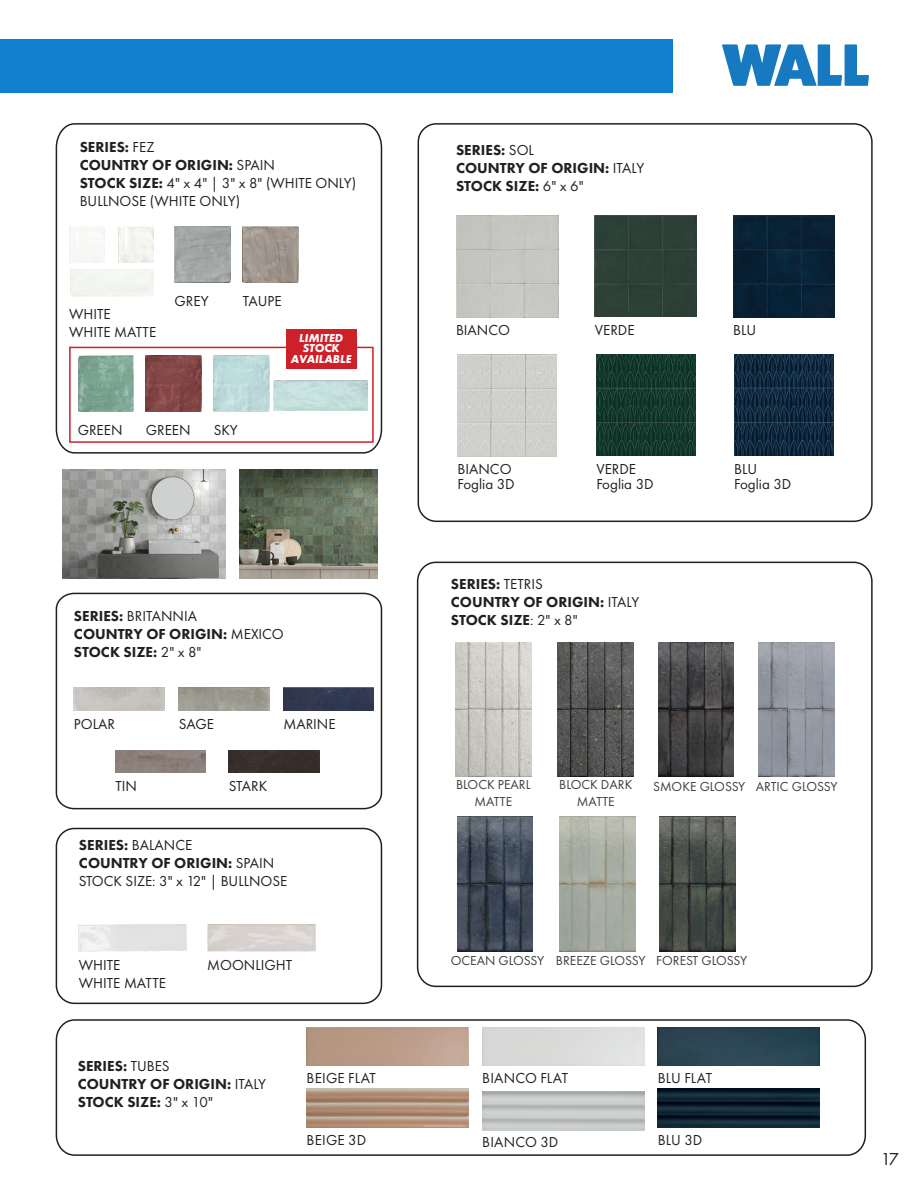
<style>
.page{position:relative;width:918px;height:1188px;background:#fff}
.page>*{position:absolute;margin:0;border:0;box-sizing:border-box;transform-origin:0 0}
.t1{font:800 60px "Fat Frank";color:#1779bf}
.t2{font:18px "Futura PT";color:#231f20}
.t3{font:15px "Futura PT";color:#231f20}
.t4{font:800 15px "Futura PT";color:#231f20}
.t5{font:13.5px/16.2px "Futura PT";color:#3e3e3f;text-align:center}
.t6{font:italic 700 12px "Futura PT";color:#fff}
.s1{font-weight:400}
.s2{font-weight:800}
</style>
<div class="page">
<div style="left:0;top:39px;width:672px;height:54px;background:#107fcd"></div>
<svg style="left:55px;top:123px;width:328px;height:331px"></svg>
<img style="left:79px;top:925px;width:108px;height:27px">
<img style="left:207px;top:925px;width:108px;height:27px">
<div style="left:56px;top:828px;width:326px;height:176px;border:2px solid #231f20;border-radius:18px"></div>
<img style="left:69px;top:227px;width:36px;height:36px">
<img style="left:118px;top:227px;width:36px;height:36px">
<div style="left:70px;top:269px;width:84px;height:27px;background:#f3f5f0"></div>
<img style="left:175px;top:227px;width:55px;height:56px">
<img style="left:243px;top:227px;width:55px;height:56px">
<img style="left:78px;top:355px;width:55px;height:56px">
<img style="left:146px;top:355px;width:55px;height:56px">
<img style="left:214px;top:355px;width:55px;height:56px">
<img style="left:274px;top:380px;width:94px;height:30px">
<img style="left:63px;top:469px;width:162px;height:110px">
<img style="left:239px;top:469px;width:139px;height:110px">
<svg style="left:55px;top:592px;width:328px;height:218px"></svg>
<img style="left:74px;top:688px;width:90px;height:23px">
<img style="left:179px;top:688px;width:90px;height:23px">
<img style="left:284px;top:688px;width:90px;height:23px">
<img style="left:116px;top:750px;width:90px;height:23px">
<div style="left:229px;top:750px;width:90px;height:23px;background:#372e2b"></div>
<div style="left:456px;top:216px;width:102px;height:101px;background:#c6c6c2"></div>
<div style="left:595px;top:216px;width:102px;height:101px;background:#2c4036"></div>
<img style="left:733px;top:216px;width:101px;height:101px">
<img style="left:458px;top:354px;width:99px;height:102px">
<img style="left:596px;top:354px;width:99px;height:102px">
<img style="left:734px;top:354px;width:99px;height:102px">
<div style="left:418px;top:123px;width:455px;height:399px;border:2px solid #231f20;border-radius:18px"></div>
<div style="left:417px;top:562px;width:456px;height:425px;border:2px solid #231f20;border-radius:19px"></div>
<img style="left:660px;top:816px;width:75px;height:135px">
<img style="left:456px;top:642px;width:75px;height:135px">
<img style="left:558px;top:642px;width:76px;height:135px">
<img style="left:658px;top:642px;width:76px;height:135px">
<img style="left:759px;top:642px;width:75px;height:135px">
<img style="left:457px;top:816px;width:76px;height:135px">
<img style="left:559px;top:816px;width:76px;height:135px">
<div style="left:286px;top:329px;width:71px;height:39px;background:#cd2028"></div>
<div style="left:56px;top:1019px;width:810px;height:137px;border:2px solid #231f20;border-radius:19px"></div>
<img style="left:307px;top:1089px;width:161px;height:39px">
<img style="left:658px;top:1027px;width:162px;height:39px">
<img style="left:658px;top:1089px;width:162px;height:39px">
<p class="t4" style="left:80px;top:137px;width:76px">SERIES: <span class="s1">FEZ</span></p>
<p class="t4" style="left:80px;top:155px;width:197px">COUNTRY OF ORIGIN: <span class="s1">SPAIN</span></p>
<p class="t3" style="left:80px;top:174px;width:278px"><span class="s2">STOCK SIZE:</span> 4" x 4" | 3" x 8" (WHITE ONLY)</p>
<p class="t3" style="left:80px;top:192px;width:162px">BULLNOSE (WHITE ONLY)</p>
<p class="t3" style="left:69px;top:305px;width:43px">WHITE</p>
<p class="t3" style="left:69px;top:323px;width:89px">WHITE MATTE</p>
<p class="t3" style="left:175px;top:292px;width:36px">GREY</p>
<p class="t3" style="left:243px;top:292px;width:40px">TAUPE</p>
<p class="t6" style="left:299px;top:330px;width:46px">LIMITED</p>
<p class="t6" style="left:303px;top:341px;width:38px">STOCK</p>
<p class="t6" style="left:291px;top:351px;width:62px">AVAILABLE</p>
<p class="t3" style="left:78px;top:421px;width:46px">GREEN</p>
<p class="t3" style="left:146px;top:421px;width:46px">GREEN</p>
<p class="t3" style="left:214px;top:421px;width:25px">SKY</p>
<p class="t3" style="left:74px;top:608px;width:125px"><span class="s2">SERIES:</span> BRITANNIA</p>
<p class="t4" style="left:74px;top:625px;width:211px">COUNTRY OF ORIGIN: <span class="s1">MEXICO</span></p>
<p class="t4" style="left:74px;top:643px;width:129px">STOCK SIZE: <span class="s1">2" x 8"</span></p>
<p class="t3" style="left:74px;top:715px;width:42px">POLAR</p>
<p class="t3" style="left:179px;top:715px;width:37px">SAGE</p>
<p class="t3" style="left:284px;top:715px;width:54px">MARINE</p>
<p class="t3" style="left:116px;top:777px;width:23px">TIN</p>
<p class="t3" style="left:229px;top:777px;width:40px">STARK</p>
<p class="t4" style="left:79px;top:836px;width:115px">SERIES: <span class="s1">BALANCE</span></p>
<p class="t4" style="left:79px;top:854px;width:197px">COUNTRY OF ORIGIN: <span class="s1">SPAIN</span></p>
<p class="t3" style="left:79px;top:873px;width:210px">STOCK SIZE: 3" x 12" | BULLNOSE</p>
<p class="t3" style="left:79px;top:956px;width:43px">WHITE</p>
<p class="t3" style="left:79px;top:974px;width:89px">WHITE MATTE</p>
<p class="t3" style="left:207px;top:956px;width:87px">MOONLIGHT</p>
<p class="t4" style="left:78px;top:1057px;width:93px">SERIES: <span class="s1">TUBES</span></p>
<p class="t4" style="left:78px;top:1075px;width:190px">COUNTRY OF ORIGIN: <span class="s1">ITALY</span></p>
<p class="t4" style="left:78px;top:1093px;width:137px">STOCK SIZE: <span class="s1">3" x 10"</span></p>
<p class="t3" style="left:307px;top:1069px;width:71px">BEIGE FLAT</p>
<p class="t3" style="left:307px;top:1131px;width:61px">BEIGE 3D</p>
<p class="t4" style="left:456px;top:140px;width:79px">SERIES: <span class="s1">SOL</span></p>
<p class="t4" style="left:456px;top:158px;width:190px">COUNTRY OF ORIGIN: <span class="s1">ITALY</span></p>
<p class="t4" style="left:456px;top:176px;width:129px">STOCK SIZE: <span class="s1">6" x 6"</span></p>
<p class="t1" style="left:723px;top:31px;width:148px">WALL</p>
<p class="t3" style="left:456px;top:322px;width:56px">BIANCO</p>
<p class="t3" style="left:595px;top:322px;width:41px">VERDE</p>
<p class="t3" style="left:733px;top:322px;width:25px">BLU</p>
<p class="t3" style="left:458px;top:461px;width:56px">BIANCO</p>
<p class="t3" style="left:458px;top:476px;width:59px">Foglia 3D</p>
<p class="t3" style="left:596px;top:460px;width:41px">VERDE</p>
<p class="t3" style="left:596px;top:475px;width:59px">Foglia 3D</p>
<p class="t4" style="left:451px;top:574px;width:93px">SERIES: <span class="s1">TETRIS</span></p>
<p class="t4" style="left:451px;top:592px;width:190px">COUNTRY OF ORIGIN: <span class="s1">ITALY</span></p>
<p class="t4" style="left:451px;top:610px;width:128px">STOCK SIZE<span class="s1">: 2" x 8"</span></p>
<p class="t3" style="left:734px;top:460px;width:25px">BLU</p>
<p class="t3" style="left:734px;top:475px;width:59px">Foglia 3D</p>
<p class="t5" style="left:456px;top:777px;width:76px">BLOCK PEARL<br>MATTE</p>
<p class="t5" style="left:559px;top:777px;width:75px">BLOCK DARK<br>MATTE</p>
<p class="t5" style="left:653px;top:778px;width:94px">SMOKE GLOSSY</p>
<p class="t5" style="left:756px;top:778px;width:83px">ARTIC GLOSSY</p>
<p class="t5" style="left:451px;top:953px;width:95px">OCEAN GLOSSY</p>
<p class="t5" style="left:556px;top:953px;width:91px">BREEZE GLOSSY</p>
<p class="t5" style="left:656px;top:953px;width:92px">FOREST GLOSSY</p>
<p class="t3" style="left:482px;top:1069px;width:87px">BIANCO FLAT</p>
<p class="t3" style="left:658px;top:1069px;width:56px">BLU FLAT</p>
<p class="t3" style="left:482px;top:1134px;width:78px">BIANCO 3D</p>
<p class="t3" style="left:658px;top:1131px;width:46px">BLU 3D</p>
<p class="t2" style="left:881px;top:1148px;width:20px">17</p>
</div>
